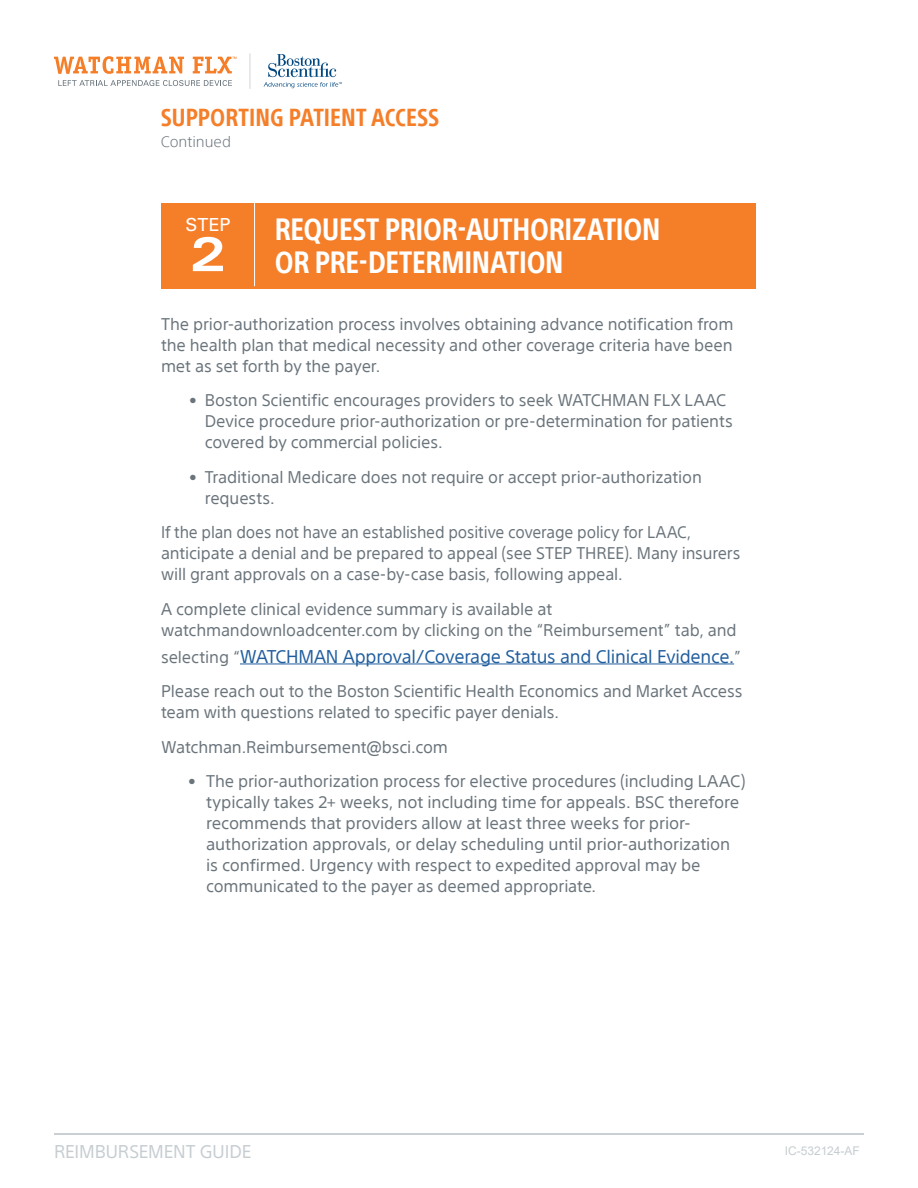
<style>
.page{position:relative;width:918px;height:1188px;background:#fff}
.page>*{position:absolute;margin:0;border:0;box-sizing:border-box;transform-origin:0 0}
.t1{font:700 condensed 30px/33px "SST";letter-spacing:-.01em;color:#fff}
.t2{font:700 condensed 24px "SST";color:#f57e29}
.t3{font:18px "SST";letter-spacing:-.01em;color:#215e9e}
.t4{font:18px "SST";letter-spacing:-.005em;color:#c6cdd1}
.t5{font:18px "Univers";color:#fff}
.t6{font:16.5px/21px "SST";letter-spacing:-.01em;color:#6a747b}
.t7{font:16.5px/21px "SST";letter-spacing:-.01em;color:#6a747b;scale:.95 1}
.t8{font:300 15px "SST";color:#6a747b}
.t9{font:12px "Arial";letter-spacing:-.005em;color:#c6cdd1}
.s1{font-size:16.5px;color:#6a747b}
</style>
<div class="page">
<hr style="left:54px;top:1133px;width:810px;height:2px;background:#c6cdd1">
<hr style="left:249px;top:54px;width:2px;height:34px;background:#d7dbdc">
<svg style="left:264px;top:54px;width:78px;height:34px"></svg>
<svg style="left:54px;top:56px;width:130px;height:18px"></svg>
<svg style="left:193px;top:57px;width:44px;height:16px"></svg>
<svg style="left:58px;top:80px;width:174px;height:6px"></svg>
<hr style="left:240px;top:664px;width:494px;height:1px;background:#215e9e">
<div style="left:161px;top:203px;width:594px;height:85px;background:#f57e29"></div>
<hr style="left:254px;top:203px;width:1px;height:83px;background:#fff">
<svg style="left:193px;top:237px;width:30px;height:34px"></svg>
<h2 class="t2" style="left:161px;top:104px;width:280px">SUPPORTING PATIENT ACCESS</h2>
<p class="t8" style="left:161px;top:132px;width:72px">Continued</p>
<p class="t5" style="left:185px;top:214px;width:46px">STEP</p>
<h1 class="t1" style="left:275px;top:212px;width:387px">REQUEST PRIOR-AUTHORIZATION<br>OR PRE-DETERMINATION</h1>
<p class="t6" style="left:161px;top:313px;width:574px;text-align:justify">The prior-authorization process involves obtaining advance notification from the health plan that medical necessity and other coverage criteria have been met as set forth by the payer.</p>
<p class="t6" style="left:205px;top:390px;width:529px;text-indent:-16px">• Boston Scientific encourages providers to seek WATCHMAN FLX LAAC<br>Device procedure prior-authorization or pre-determination for patients covered by commercial policies.</p>
<p class="t6" style="left:205px;top:466px;width:499px;text-indent:-16px">• Traditional Medicare does not require or accept prior-authorization requests.</p>
<p class="t7" style="left:161px;top:522px;width:611px">If the plan does not have an established positive coverage policy for LAAC, anticipate a denial and be prepared to appeal (see STEP THREE). Many insurers will grant approvals on a case-by-case basis, following appeal.</p>
<p class="t6" style="left:161px;top:598px;width:577px">A complete clinical evidence summary is available at watchmandownloadcenter.com by clicking on the “Reimbursement” tab, and</p>
<p class="t3" style="left:161px;top:646px;width:581px"><span class="s1">selecting “</span>WATCHMAN Approval/Coverage Status and Clinical Evidence.<span class="s1">”</span></p>
<p class="t6" style="left:161px;top:681px;width:583px">Please reach out to the Boston Scientific Health Economics and Market Access team with questions related to specific payer denials.</p>
<p class="t6" style="left:161px;top:736px;width:288px">Watchman.Reimbursement@bsci.com</p>
<p class="t6" style="left:206px;top:771px;width:541px;text-indent:-18px">• The prior-authorization process for elective procedures (including LAAC) typically takes 2+ weeks, not including time for appeals. BSC therefore recommends that providers allow at least three weeks for prior&shy;authorization approvals, or delay scheduling until prior-authorization is confirmed. Urgency with respect to expedited approval may be communicated to the payer as deemed appropriate.</p>
<p class="t4" style="left:54px;top:1141px;width:199px">REIMBURSEMENT GUIDE</p>
<p class="t9" style="left:785px;top:1142px;width:76px">IC-532124-AF</p>
</div>
